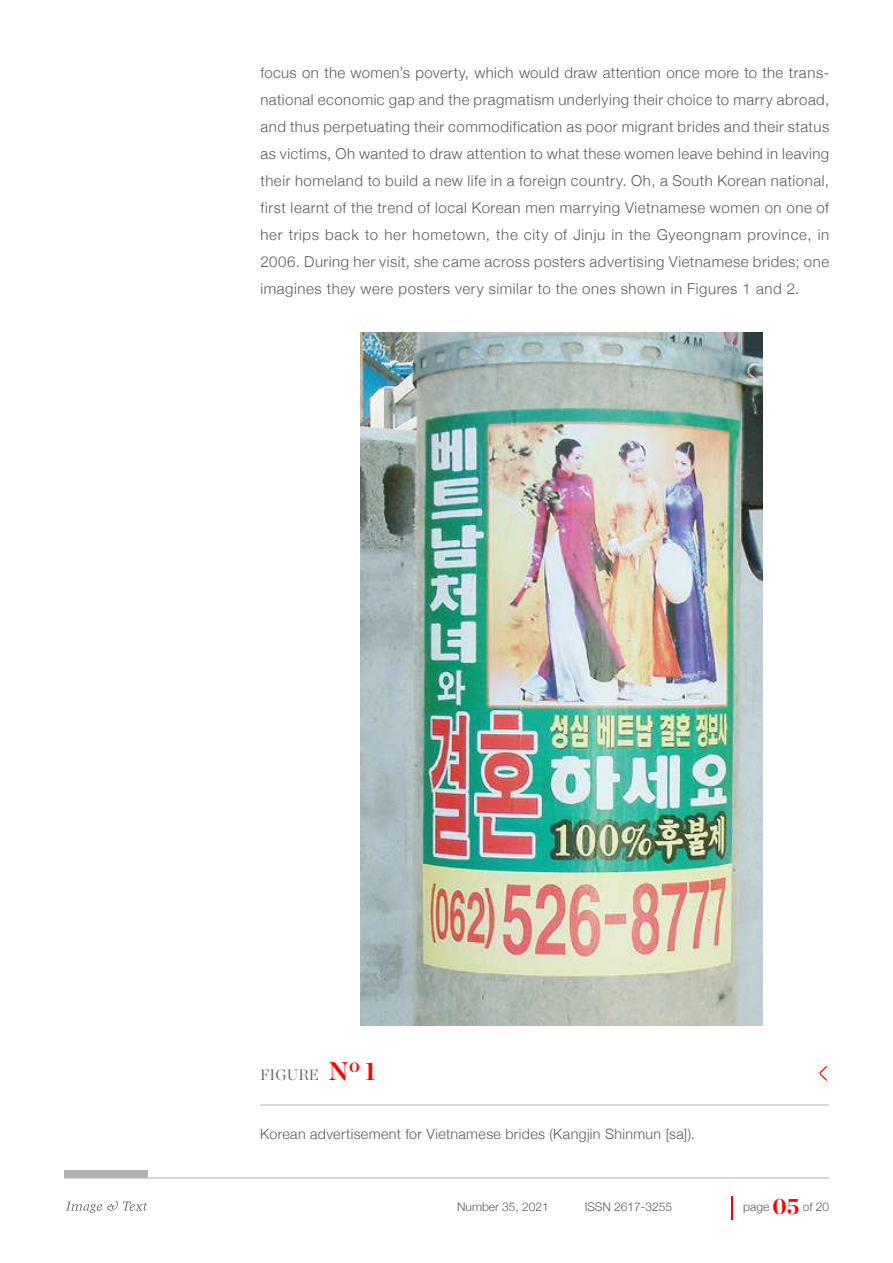
<style>
.page{position:relative;width:893px;height:1263px;background:#fff}
.page>*{position:absolute;margin:0;border:0;box-sizing:border-box;transform-origin:0 0}
.t1{font:300 15px/27px "Helvetica Neue";letter-spacing:.04em;color:#5a5b5e;text-align:justify}
.t2{font:300 15px "Chronicle Display";letter-spacing:.01em;color:#5a5b5e}
.t3{font:300 14.25px "Helvetica Neue";letter-spacing:.025em;color:#5a5b5e}
.t4{font:300 12px "Helvetica Neue";color:#5a5b5e}
.s1{font-weight:700;font-size:25.5px;color:#f00}
.s2{font-family:"Chronicle Display";font-weight:700;font-size:22.5px;color:#f00}
</style>
<div class="page">
<svg style="left:731px;top:1196px;width:1px;height:24px"></svg>
<hr style="left:64px;top:1177px;width:765px;height:1px;background:#aeb0b3">
<svg style="left:66px;top:1201px;width:81px;height:12px"></svg>
<div style="left:64px;top:1170px;width:83px;height:7px;background:#aeb0b3"></div>
<img style="left:361px;top:332px;width:401px;height:693px">
<hr style="left:260px;top:1105px;width:569px;height:1px;background:#aeb0b3">
<svg style="left:819px;top:1065px;width:8px;height:16px"></svg>
<p class="t1" style="left:260px;top:58px;width:570px">focus on the women’s poverty, which would draw attention once more to the trans&shy;national economic gap and the pragmatism underlying their choice to marry abroad, and thus perpetuating their commodification as poor migrant brides and their status as victims, Oh wanted to draw attention to what these women leave behind in leaving their homeland to build a new life in a foreign country. Oh, a South Korean national, first learnt of the trend of local Korean men marrying Vietnamese women on one of her trips back to her hometown, the city of Jinju in the Gyeongnam province, in 2006. During her visit, she came across posters advertising Vietnamese brides; one imagines they were posters very similar to the ones shown in Figures 1 and 2.</p>
<p class="t2" style="left:260px;top:1063px;width:117px">FIGURE <span class="s1">N</span><sup>o</sup> <span class="s1">1</span></p>
<p class="t3" style="left:260px;top:1122px;width:436px">Korean advertisement for Vietnamese brides (Kangjin Shinmun [sa]).</p>
<p class="t4" style="left:457px;top:1197px;width:93px">Number 35, 2021</p>
<p class="t4" style="left:585px;top:1197px;width:89px">ISSN 2617-3255</p>
<p class="t4" style="left:743px;top:1197px;width:87px">page <span class="s2">05</span> of 20</p>
</div>
